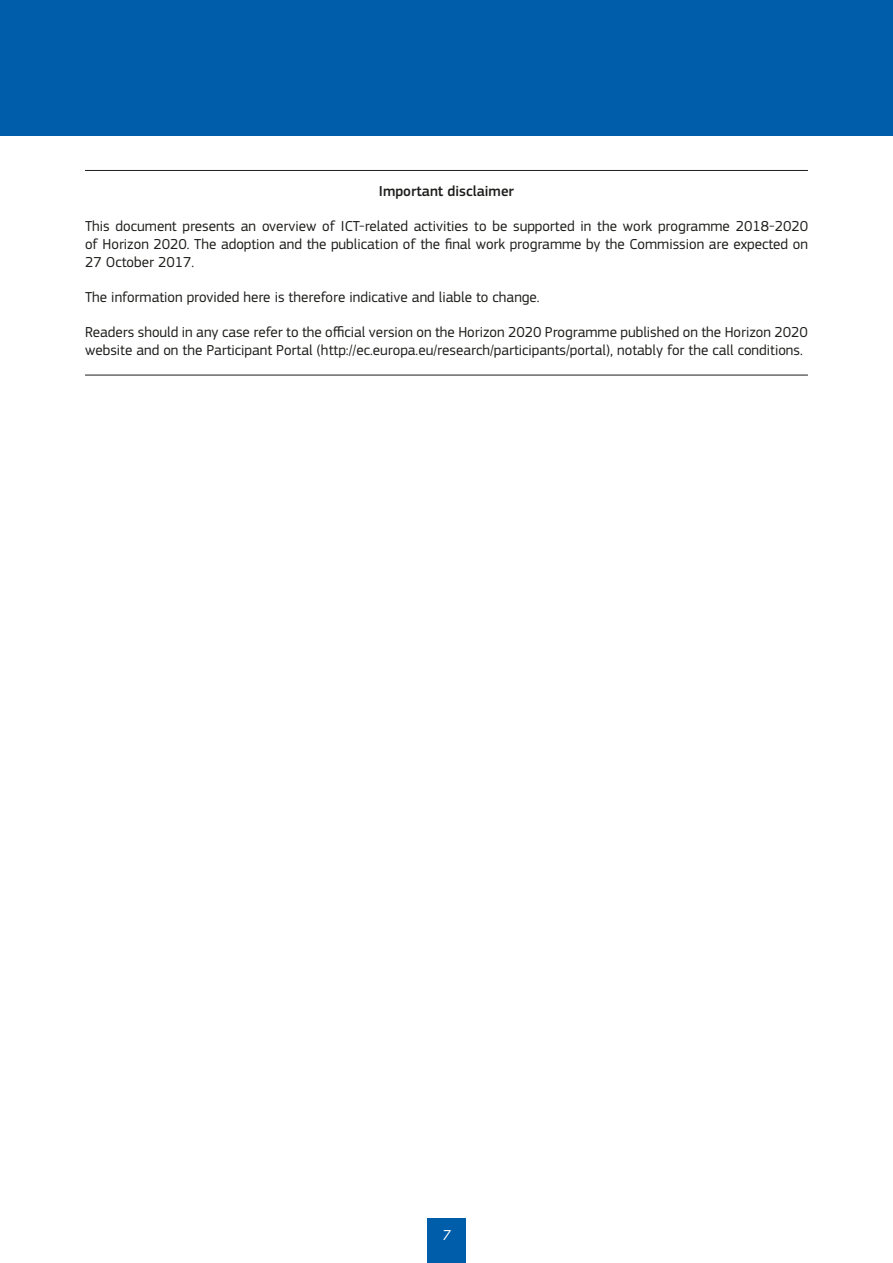
<style>
.page{position:relative;width:893px;height:1263px;background:#fff}
.page>*{position:absolute;margin:0;border:0;box-sizing:border-box;transform-origin:0 0}
.Texte{font:15px/18px "EC Square Sans Pro";color:#1d1d1b;text-align:justify}
.Texte-2{font:500 15px "EC Square Sans Pro";color:#1d1d1b}
.t1{font:italic 15px "EC Square Sans Pro";color:#fff}
</style>
<div class="page">
<div style="left:0;top:0;width:893px;height:136px;background:#005da9"></div>
<div style="left:427px;top:1218px;width:39px;height:45px;background:#005da9"></div>
<hr style="left:85px;top:170px;width:723px;height:1px;background:#1d1d1b">
<hr style="left:85px;top:375px;width:723px;height:1px;background:#1d1d1b">
<p class="Texte-2" style="left:379px;top:182px;width:137px">Important disclaimer</p>
<p class="Texte" style="left:85px;top:217px;width:724px">This document presents an overview of ICT-related activities to be supported in the work programme 2018‑2020 of Horizon 2020. The adoption and the publication of the final work programme by the Commission are expected on 27 October 2017.</p>
<p class="Texte" style="left:85px;top:288px;width:456px">The information provided here is therefore indicative and liable to change.</p>
<p class="Texte" style="left:85px;top:323px;width:724px">Readers should in any case refer to the official version on the Horizon 2020 Programme published on the Horizon 2020 website and on the Participant Portal (http://ec.europa.eu/research/participants/portal), notably for the call conditions.</p>
<p class="t1" style="left:442px;top:1227px;width:10px">7</p>
</div>
